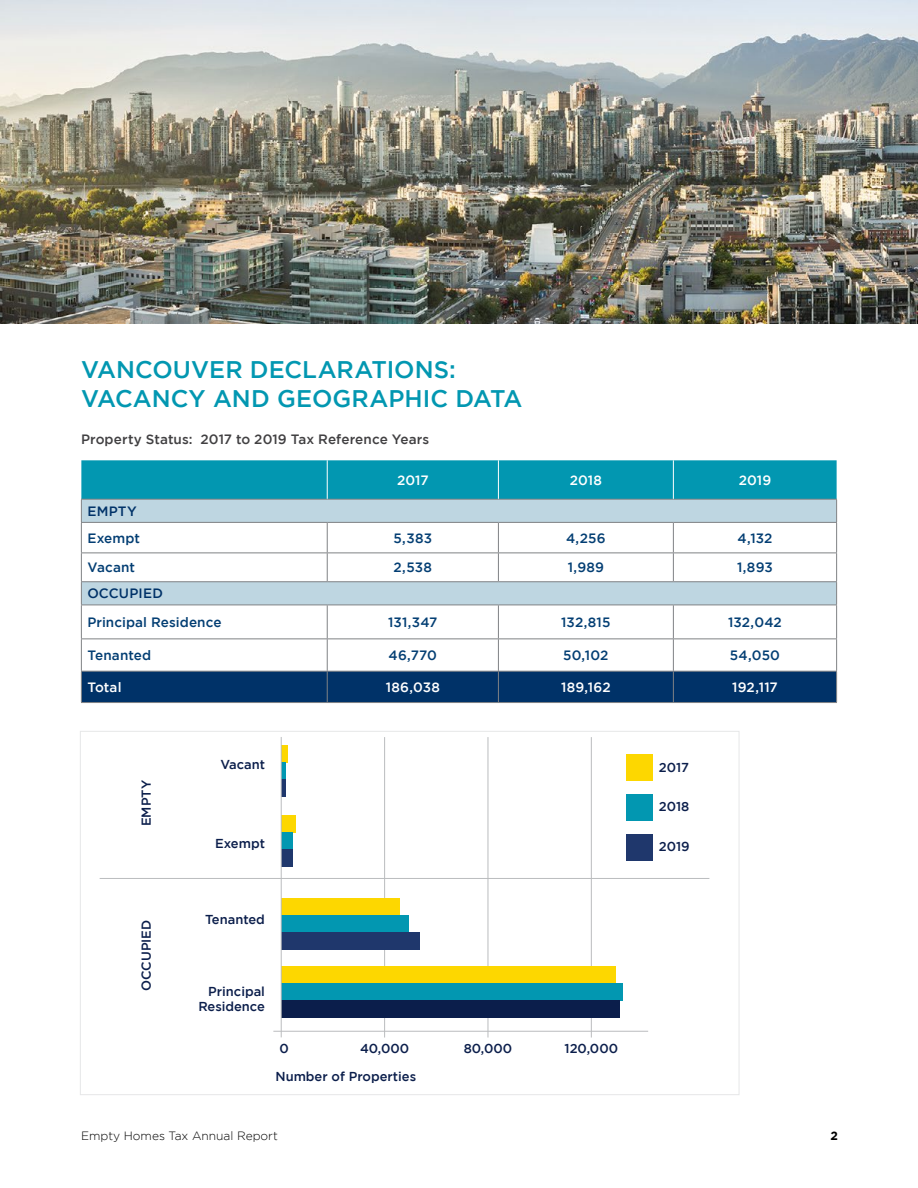
<style>
.page{position:relative;width:918px;height:1188px;background:#fff}
.page>*{position:absolute;margin:0;border:0;box-sizing:border-box;transform-origin:0 0}
.t1{font:500 24px/28.5px "Gotham";color:#0297b1}
.t2{font:500 13.5px "Gotham";letter-spacing:.01em;color:#033e73}
.t3{font:500 13.5px "Gotham";letter-spacing:.005em;color:#414042}
.t4{font:500 13.5px "Gotham";letter-spacing:.01em;color:#fff}
.t5{font:500 13.5px "Gotham";letter-spacing:.02em;color:#003268}
.t6{font:500 12.9px/15.5px "Gotham";color:#0b1e4b;text-align:right}
.t7{font:300 12px "Gotham";color:#000}
.t8{font:700 12px "Gotham";color:#000}
</style>
<div class="page">
<hr style="left:384px;top:737px;width:1px;height:301px;background:#babcbe">
<hr style="left:100px;top:878px;width:609px;height:1px;background:#babcbe">
<hr style="left:487px;top:737px;width:1px;height:301px;background:#babcbe">
<hr style="left:273px;top:1031px;width:375px;height:1px;background:#babcbe">
<hr style="left:591px;top:737px;width:1px;height:301px;background:#babcbe">
<div style="left:281px;top:746px;width:7px;height:17px;background:#fdd700"></div>
<div style="left:281px;top:763px;width:5px;height:17px;background:#0297b1"></div>
<div style="left:281px;top:780px;width:5px;height:17px;background:#1f376c"></div>
<div style="left:281px;top:816px;width:14px;height:17px;background:#fdd700"></div>
<div style="left:281px;top:833px;width:12px;height:17px;background:#0297b1"></div>
<div style="left:281px;top:850px;width:12px;height:17px;background:#1f376c"></div>
<div style="left:626px;top:754px;width:26px;height:27px;background:#fdd700"></div>
<div style="left:626px;top:794px;width:26px;height:27px;background:#0297b1"></div>
<div style="left:626px;top:834px;width:26px;height:27px;background:#1f376c"></div>
<div style="left:281px;top:898px;width:119px;height:17px;background:#fdd700"></div>
<div style="left:281px;top:915px;width:128px;height:17px;background:#0297b1"></div>
<div style="left:281px;top:932px;width:139px;height:17px;background:#1f376c"></div>
<div style="left:281px;top:967px;width:334px;height:17px;background:#fdd700"></div>
<div style="left:281px;top:984px;width:342px;height:17px;background:#0297b1"></div>
<div style="left:281px;top:1001px;width:339px;height:17px;background:#0b1e4b"></div>
<hr style="left:281px;top:737px;width:1px;height:300px;background:#babcbe">
<svg style="left:82px;top:523px;width:754px;height:82px"></svg>
<div style="left:82px;top:672px;width:754px;height:30px;background:#003268"></div>
<svg style="left:81px;top:460px;width:756px;height:62px;background:#49adc1"></svg>
<hr style="left:81px;top:522px;width:246px;height:1px;background:#808285">
<hr style="left:81px;top:523px;width:1px;height:30px;background:#808285">
<hr style="left:327px;top:522px;width:171px;height:1px;background:#808285">
<hr style="left:327px;top:523px;width:1px;height:30px;background:#808285">
<hr style="left:498px;top:522px;width:175px;height:1px;background:#808285">
<hr style="left:498px;top:523px;width:1px;height:30px;background:#808285">
<hr style="left:673px;top:522px;width:164px;height:1px;background:#808285">
<hr style="left:673px;top:523px;width:1px;height:30px;background:#808285">
<hr style="left:836px;top:523px;width:1px;height:30px;background:#808285">
<hr style="left:81px;top:553px;width:246px;height:1px;background:#808285">
<hr style="left:327px;top:553px;width:171px;height:1px;background:#808285">
<svg style="left:327px;top:553px;width:1px;height:28px"></svg>
<hr style="left:498px;top:553px;width:175px;height:1px;background:#808285">
<svg style="left:498px;top:553px;width:1px;height:28px"></svg>
<hr style="left:673px;top:553px;width:164px;height:1px;background:#808285">
<svg style="left:673px;top:553px;width:1px;height:28px"></svg>
<hr style="left:81px;top:581px;width:246px;height:1px;background:#808285">
<svg style="left:81px;top:553px;width:1px;height:52px"></svg>
<hr style="left:327px;top:581px;width:171px;height:1px;background:#808285">
<hr style="left:498px;top:581px;width:175px;height:1px;background:#808285">
<hr style="left:673px;top:581px;width:164px;height:1px;background:#808285">
<svg style="left:836px;top:553px;width:1px;height:52px"></svg>
<hr style="left:81px;top:605px;width:246px;height:1px;background:#808285">
<hr style="left:81px;top:605px;width:1px;height:33px;background:#808285">
<hr style="left:327px;top:605px;width:171px;height:1px;background:#808285">
<hr style="left:327px;top:605px;width:1px;height:33px;background:#808285">
<hr style="left:498px;top:605px;width:175px;height:1px;background:#808285">
<hr style="left:498px;top:605px;width:1px;height:33px;background:#808285">
<hr style="left:673px;top:605px;width:164px;height:1px;background:#808285">
<hr style="left:673px;top:605px;width:1px;height:33px;background:#808285">
<hr style="left:836px;top:605px;width:1px;height:33px;background:#808285">
<hr style="left:81px;top:638px;width:246px;height:1px;background:#808285">
<hr style="left:81px;top:639px;width:1px;height:32px;background:#808285">
<hr style="left:327px;top:638px;width:171px;height:1px;background:#808285">
<hr style="left:327px;top:639px;width:1px;height:32px;background:#808285">
<hr style="left:498px;top:638px;width:175px;height:1px;background:#808285">
<hr style="left:498px;top:639px;width:1px;height:32px;background:#808285">
<hr style="left:673px;top:638px;width:164px;height:1px;background:#808285">
<hr style="left:673px;top:639px;width:1px;height:32px;background:#808285">
<hr style="left:836px;top:639px;width:1px;height:32px;background:#808285">
<hr style="left:81px;top:671px;width:246px;height:1px;background:#808285">
<hr style="left:81px;top:672px;width:1px;height:30px;background:#808285">
<hr style="left:327px;top:671px;width:171px;height:1px;background:#808285">
<hr style="left:327px;top:672px;width:1px;height:30px;background:#808285">
<hr style="left:498px;top:671px;width:175px;height:1px;background:#808285">
<hr style="left:498px;top:672px;width:1px;height:30px;background:#808285">
<hr style="left:673px;top:671px;width:164px;height:1px;background:#808285">
<hr style="left:673px;top:672px;width:1px;height:30px;background:#808285">
<hr style="left:836px;top:672px;width:1px;height:30px;background:#808285">
<hr style="left:81px;top:702px;width:246px;height:1px;background:#808285">
<hr style="left:327px;top:702px;width:171px;height:1px;background:#808285">
<hr style="left:498px;top:702px;width:175px;height:1px;background:#808285">
<hr style="left:673px;top:702px;width:164px;height:1px;background:#808285">
<hr style="left:327px;top:460px;width:1px;height:39px;background:#fff">
<hr style="left:498px;top:460px;width:1px;height:39px;background:#fff">
<hr style="left:673px;top:460px;width:1px;height:39px;background:#fff">
<img style="left:0;top:0;width:918px;height:324px">
<h1 class="t1" style="left:81px;top:355px;width:443px">VANCOUVER DECLARATIONS:<br>VACANCY AND GEOGRAPHIC DATA</h1>
<p class="t3" style="left:81px;top:432px;width:350px">Property Status: 2017 to 2019 Tax Reference Years</p>
<p class="t4" style="left:397px;top:472px;width:33px">2017</p>
<p class="t4" style="left:570px;top:472px;width:34px">2018</p>
<p class="t4" style="left:739px;top:472px;width:34px">2019</p>
<p class="t5" style="left:87px;top:503px;width:51px">EMPTY</p>
<p class="t2" style="left:87px;top:530px;width:54px">Exempt</p>
<p class="t2" style="left:394px;top:530px;width:40px">5,383</p>
<p class="t2" style="left:566px;top:530px;width:41px">4,256</p>
<p class="t2" style="left:737px;top:530px;width:37px">4,132</p>
<p class="t2" style="left:87px;top:560px;width:49px">Vacant</p>
<p class="t2" style="left:394px;top:560px;width:40px">2,538</p>
<p class="t2" style="left:568px;top:560px;width:38px">1,989</p>
<p class="t2" style="left:737px;top:560px;width:37px">1,893</p>
<p class="t5" style="left:87px;top:586px;width:77px">OCCUPIED</p>
<p class="t2" style="left:87px;top:614px;width:136px">Principal Residence</p>
<p class="t2" style="left:388px;top:614px;width:51px">131,347</p>
<p class="t2" style="left:561px;top:614px;width:51px">132,815</p>
<p class="t2" style="left:728px;top:614px;width:55px">132,042</p>
<p class="t2" style="left:87px;top:647px;width:65px">Tenanted</p>
<p class="t2" style="left:389px;top:647px;width:50px">46,770</p>
<p class="t2" style="left:563px;top:647px;width:47px">50,102</p>
<p class="t2" style="left:730px;top:647px;width:52px">54,050</p>
<p class="t4" style="left:87px;top:679px;width:36px">Total</p>
<p class="t4" style="left:386px;top:679px;width:56px">186,038</p>
<p class="t4" style="left:561px;top:679px;width:51px">189,162</p>
<p class="t4" style="left:732px;top:679px;width:47px">192,117</p>
<p class="t6" style="left:138px;top:826px;width:48px;rotate:-90deg">EMPTY</p>
<p class="t6" style="left:138px;top:991px;width:73px;rotate:-90deg">OCCUPIED</p>
<p class="t6" style="left:220px;top:757px;width:46px">Vacant</p>
<p class="t6" style="left:215px;top:835px;width:51px">Exempt</p>
<p class="t6" style="left:205px;top:911px;width:61px">Tenanted</p>
<p class="t6" style="left:198px;top:983px;width:68px">Principal<br>Residence</p>
<p class="t6" style="left:280px;top:1040px;width:11px">0</p>
<p class="t6" style="left:360px;top:1040px;width:51px">40,000</p>
<p class="t6" style="left:464px;top:1040px;width:50px">80,000</p>
<p class="t6" style="left:565px;top:1040px;width:55px">120,000</p>
<p class="t6" style="left:275px;top:1069px;width:142px">Number of Properties</p>
<p class="t6" style="left:659px;top:759px;width:32px">2017</p>
<p class="t6" style="left:659px;top:798px;width:32px">2018</p>
<p class="t6" style="left:659px;top:838px;width:32px">2019</p>
<p class="t7" style="left:81px;top:1129px;width:198px">Empty Homes Tax Annual Report</p>
<p class="t8" style="left:831px;top:1129px;width:9px">2</p>
</div>
